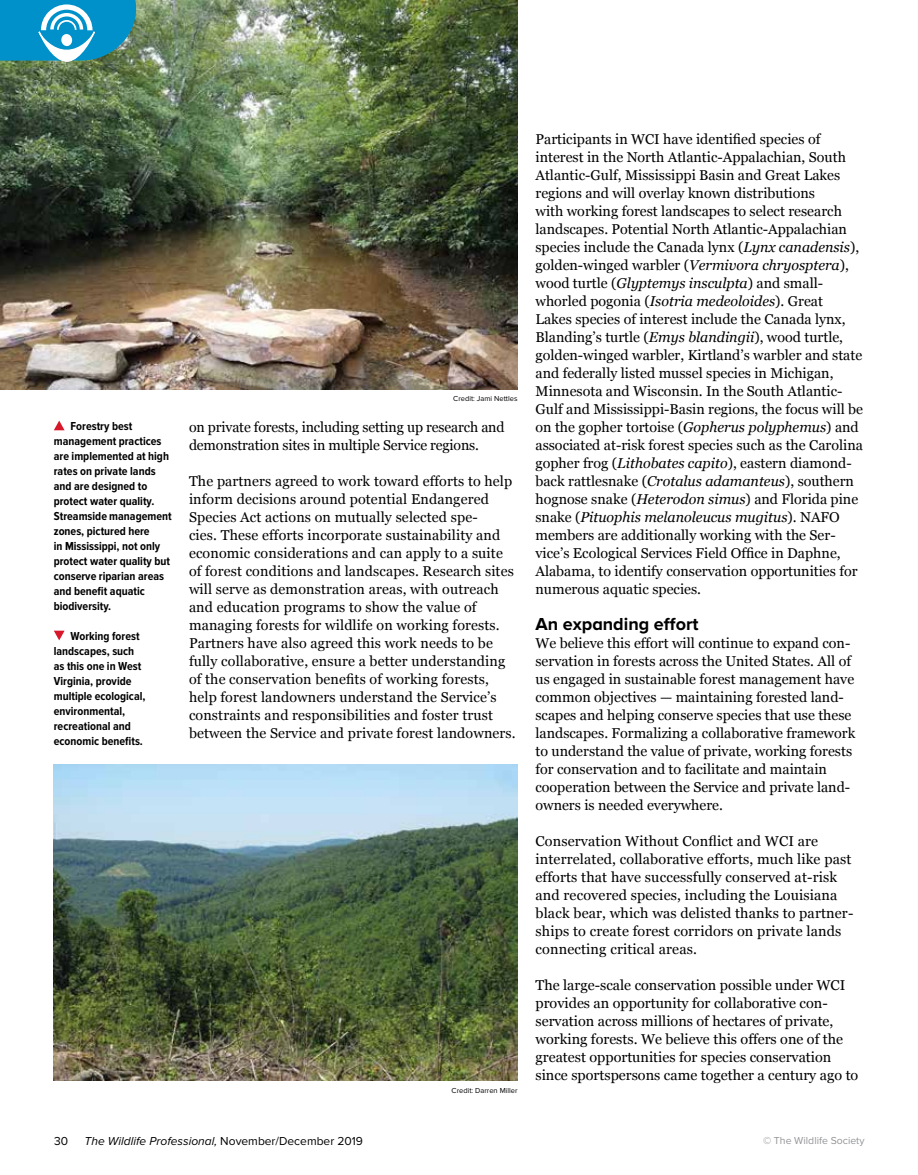
<style>
.page{position:relative;width:918px;height:1175px;background:#fff}
.page>*{position:absolute;margin:0;border:0;box-sizing:border-box;transform-origin:0 0}
.t1{font:700 18px "Proxima Nova A";color:#000}
.t2{font:14.25px/18px "Georgia";color:#000}
.t3{font:700 12px/15px "Proxima Nova Cond";color:#000}
.t4{font:italic 12px "Proxima Nova";color:#000}
.t5{font:12px "Proxima Nova";color:#000}
.t6{font:10.5px "Proxima Nova";color:#939598}
.t7{font:7.5px "Proxima Nova";color:#000}
.s1{font-style:italic}
.s2{font-style:normal}
</style>
<div class="page">
<img style="left:0;top:0;width:518px;height:390px">
<img style="left:54px;top:764px;width:464px;height:316px">
<svg style="left:54px;top:420px;width:11px;height:10px"></svg>
<svg style="left:54px;top:630px;width:11px;height:10px"></svg>
<svg style="left:0;top:0;width:136px;height:62px;background:#2c9ec6"></svg>
<p class="t3" style="left:54px;top:419px;width:119px;text-indent:17px">Forestry best management practices are implemented at high rates on private lands and are designed to protect water quality.<br>Streamside management zones, pictured here<br>in Mississippi, not only protect water quality but conserve riparian areas and benefit aquatic biodiversity.</p>
<p class="t3" style="left:54px;top:629px;width:93px;text-indent:17px">Working forest landscapes, such as this one in West<br>Virginia, provide multiple ecological, environmental, recreational and economic benefits.</p>
<p class="t7" style="left:453px;top:395px;width:66px">Credit: Jami Nettles</p>
<p class="t2" style="left:189px;top:418px;width:317px">on private forests, including setting up research and demonstration sites in multiple Service regions.</p>
<p class="t2" style="left:189px;top:472px;width:328px">The partners agreed to work toward efforts to help inform decisions around potential Endangered Species Act actions on mutually selected spe-<br>cies. These efforts incorporate sustainability and economic considerations and can apply to a suite of forest conditions and landscapes. Research sites will serve as demonstration areas, with outreach and education programs to show the value of managing forests for wildlife on working forests.<br>Partners have also agreed this work needs to be fully collaborative, ensure a better understanding of the conservation benefits of working forests, help forest landowners understand the Service’s constraints and responsibilities and foster trust between the Service and private forest landowners.</p>
<p class="t7" style="left:452px;top:1085px;width:67px">Credit: Darren Miller</p>
<p class="t2" style="left:536px;top:130px;width:329px">Participants in WCI have identified species of interest in the North Atlantic-Appalachian, South Atlantic-Gulf, Mississippi Basin and Great Lakes regions and will overlay known distributions<br>with working forest landscapes to select research landscapes. Potential North Atlantic-Appalachian species include the Canada lynx (<span class="s1">Lynx canadensis</span>), golden-winged warbler (<span class="s1">Vermivora chryosptera</span>), wood turtle (<span class="s1">Glyptemys insculpta</span>) and small&shy;whorled pogonia (<span class="s1">Isotria medeoloides</span>). Great<br>Lakes species of interest include the Canada lynx, Blanding’s turtle (<span class="s1">Emys blandingii</span>), wood turtle, golden-winged warbler, Kirtland’s warbler and state and federally listed mussel species in Michigan, Minnesota and Wisconsin. In the South Atlantic-Gulf and Mississippi-Basin regions, the focus will be on the gopher tortoise (<span class="s1">Gopherus polyphemus</span>) and associated at-risk forest species such as the Carolina gopher frog (<span class="s1">Lithobates capito</span>), eastern diamond&shy;back rattlesnake (<span class="s1">Crotalus adamanteus</span>), southern hognose snake (<span class="s1">Heterodon simus</span>) and Florida pine snake (<span class="s1">Pituophis melanoleucus mugitus</span>). NAFO members are additionally working with the Ser&shy;vice’s Ecological Services Field Office in Daphne, Alabama, to identify conservation opportunities for numerous aquatic species.</p>
<p class="t1" style="left:536px;top:614px;width:165px">An expanding effort</p>
<p class="t2" style="left:536px;top:634px;width:321px">We believe this effort will continue to expand con&shy;servation in forests across the United States. All of us engaged in sustainable forest management have common objectives — maintaining forested land&shy;scapes and helping conserve species that use these landscapes. Formalizing a collaborative framework to understand the value of private, working forests for conservation and to facilitate and maintain cooperation between the Service and private land&shy;owners is needed everywhere.</p>
<p class="t2" style="left:536px;top:832px;width:319px">Conservation Without Conflict and WCI are interrelated, collaborative efforts, much like past efforts that have successfully conserved at-risk and recovered species, including the Louisiana black bear, which was delisted thanks to partner&shy;ships to create forest corridors on private lands connecting critical areas.</p>
<p class="t2" style="left:536px;top:976px;width:324px">The large-scale conservation possible under WCI provides an opportunity for collaborative con&shy;servation across millions of hectares of private, working forests. We believe this offers one of the greatest opportunities for species conservation since sportspersons came together a century ago to</p>
<p class="t5" style="left:54px;top:1133px;width:16px">30</p>
<p class="t4" style="left:85px;top:1134px;width:280px">The Wildlife Professional, <span class="s2">November/December 2019</span></p>
<p class="t6" style="left:763px;top:1134px;width:103px">© The Wildlife Society</p>
</div>
